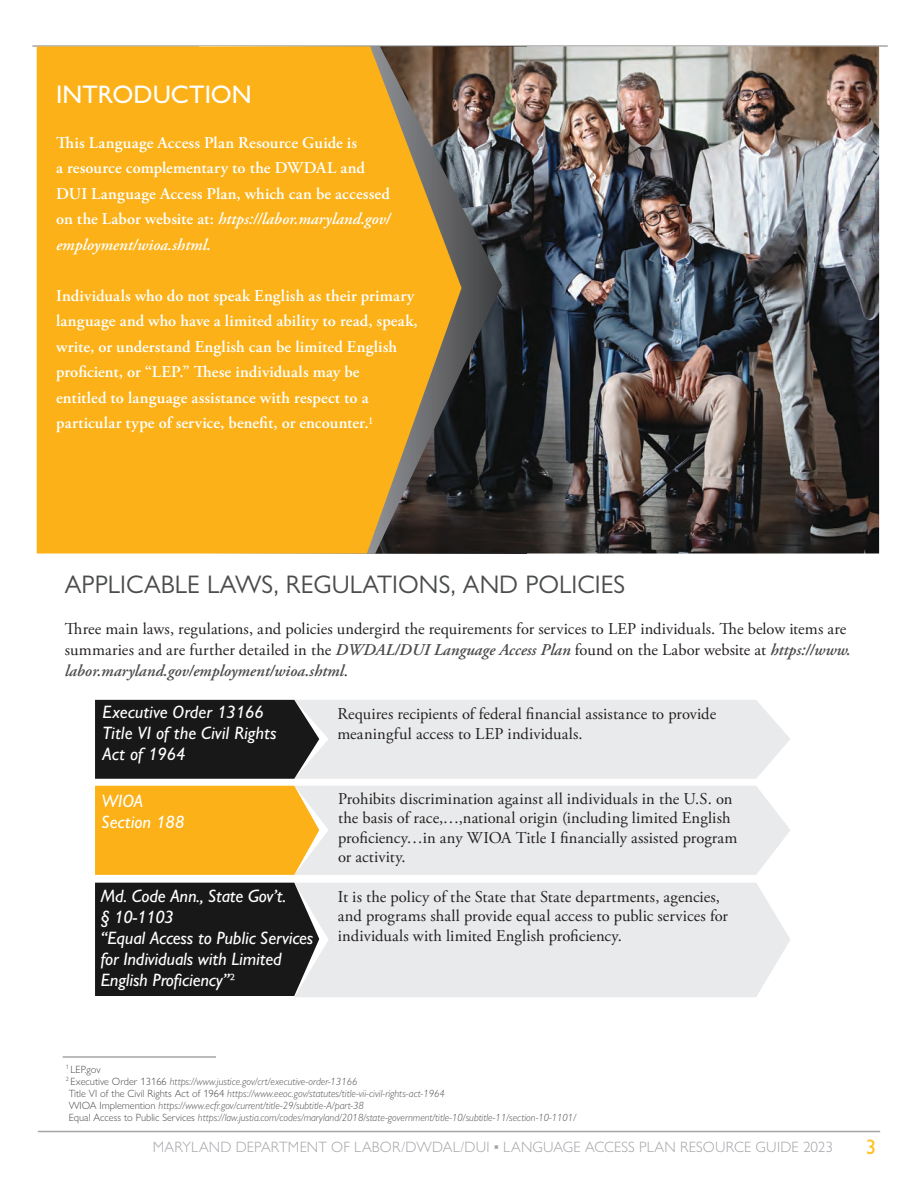
<style>
.page{position:relative;width:918px;height:1188px;background:#fff}
.page>*{position:absolute;margin:0;border:0;box-sizing:border-box;transform-origin:0 0}
.t1{font:25.5px "Gill Sans Nova";color:#4b4c4d}
.t2{font:500 25.5px "Gill Sans Nova";color:#fff}
.t3{font:500 21px "Gill Sans Nova";color:#fec221}
.t4{font:italic 500 18px/21px "Gill Sans Nova";letter-spacing:-.01em;color:#fff}
.t5{font:16.5px/19.5px "Adobe Garamond Pro";letter-spacing:.005em;color:#231f20}
.t6{font:600 16.5px/25.5px "Adobe Garamond Pro";letter-spacing:.01em;color:#fff}
.t7{font:300 15px "Gill Sans Nova";letter-spacing:.01em;color:#a3a4a8}
.t8{font:italic 300 10.5px/12px "Gill Sans Nova";color:#4b4c4d}
.s1{font-style:italic}
.s2{font-weight:400}
.s3{font-weight:600;font-style:italic;color:#4b4c4d}
.s4{font-weight:400;font-style:normal}
.s5{font-style:normal}
</style>
<div class="page">
<hr style="left:32px;top:45px;width:856px;height:2px;background:#a6a5a5">
<hr style="left:38px;top:1131px;width:842px;height:1px;background:#a6a5a5">
<img style="left:462px;top:46px;width:417px;height:508px">
<svg style="left:37px;top:46px;width:425px;height:508px;background:#e7a51d"></svg>
<svg style="left:95px;top:700px;width:695px;height:79px;background:#aaaaab"></svg>
<div style="left:295px;top:883px;width:495px;height:114px;background:#e9eaeb"></div>
<div style="left:95px;top:883px;width:224px;height:113px;background:#181818"></div>
<div style="left:319px;top:786px;width:471px;height:89px;background:#e9eaeb"></div>
<div style="left:95px;top:786px;width:224px;height:89px;background:#fbb117"></div>
<hr style="left:63px;top:1056px;width:153px;height:2px;background:#a6a5a5">
<h1 class="t2" style="left:56px;top:79px;width:197px">INTRODUCTION</h1>
<p class="t6" style="left:56px;top:130px;width:336px">This Language Access Plan Resource Guide is<br>a resource complementary to the DWDAL and DUI Language Access Plan, which can be accessed on the Labor website at: <span class="s1">https://labor.maryland.gov/ employment/wioa.shtml.</span></p>
<p class="t6" style="left:56px;top:283px;width:363px">Individuals who do not speak English as their primary language and who have a limited ability to read, speak, write, or understand English can be limited English proficient, or “LEP.” These individuals may be<br>entitled to language assistance with respect to a particular type of service, benefit, or encounter.<span class="s2">1</span></p>
<h1 class="t1" style="left:65px;top:569px;width:562px">APPLICABLE LAWS, REGULATIONS, AND POLICIES</h1>
<p class="t5" style="left:65px;top:619px;width:788px;line-height:21px">Three main laws, regulations, and policies undergird the requirements for services to LEP individuals. The below items are summaries and are further detailed in the <span class="s3">DWDAL/DUI Language Access Plan</span> found on the Labor website at <span class="s3">https://www. labor.maryland.gov/employment/wioa.shtml</span>.</p>
<p class="t4" style="left:103px;top:702px;width:176px">Executive Order 13166<br>Title VI of the Civil Rights<br>Act of 1964</p>
<p class="t4" style="left:102px;top:790px;width:84px">WIOA<br>Section 188</p>
<p class="t4" style="left:101px;top:885px;width:214px">Md. Code Ann., State Gov’t.<br>§ 10-1103<br>“Equal Access to Public Services for Individuals with Limited<br>English Proficiency”<span class="s4">2</span></p>
<p class="t5" style="left:337px;top:705px;width:380px">Requires recipients of federal financial assistance to provide meaningful access to LEP individuals.</p>
<p class="t5" style="left:338px;top:789px;width:401px">Prohibits discrimination against all individuals in the U.S. on the basis of race,…,national origin (including limited English proficiency…in any WIOA Title I financially assisted program or activity.</p>
<p class="t5" style="left:338px;top:888px;width:392px">It is the policy of the State that State departments, agencies, and programs shall provide equal access to public services for individuals with limited English proficiency.</p>
<p class="t8" style="left:66px;top:1063px;width:512px"><sup>1</sup> <span class="s5">LEP.gov<br></span><sup>2</sup> <span class="s5">Executive Order 13166</span> https://www.justice.gov/crt/executive-order-13166<br><span class="s5">Title VI of the Civil Rights Act of 1964</span> https://www.eeoc.gov/statutes/title-vii-civil-rights-act-1964<br><span class="s5">WIOA Implemention</span> https://www.ecfr.gov/current/title-29/subtitle-A/part-38<br><span class="s5">Equal Access to Public Services</span> https://law.justia.com/codes/maryland/2018/state-government/title-10/subtitle-11/section-10-1101/</p>
<p class="t7" style="left:153px;top:1138px;width:682px">MARYLAND DEPARTMENT OF LABOR/DWDAL/DUI ▪ LANGUAGE ACCESS PLAN RESOURCE GUIDE 2023</p>
<p class="t3" style="left:866px;top:1134px;width:12px">3</p>
</div>
